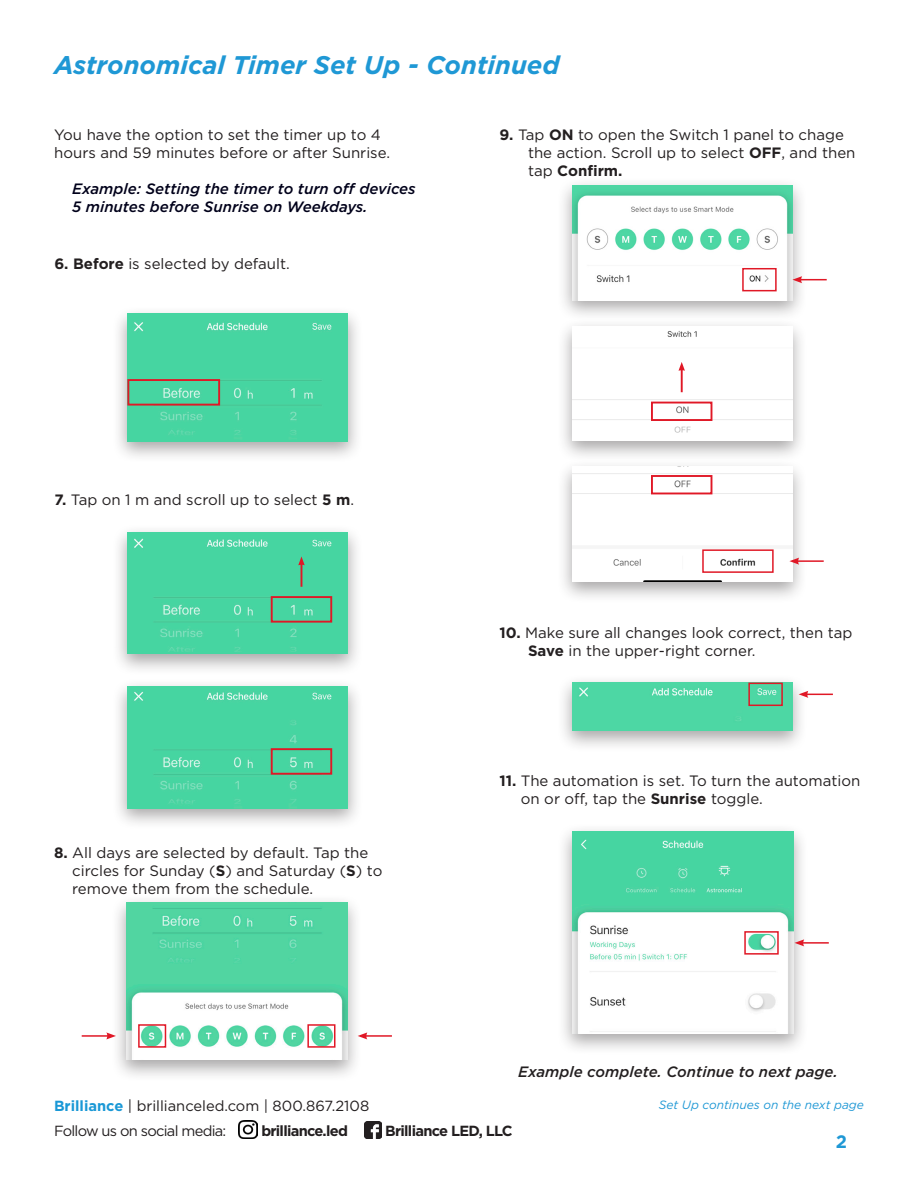
<style>
.page{position:relative;width:918px;height:1188px;background:#fff}
.page>*{position:absolute;margin:0;border:0;box-sizing:border-box;transform-origin:0 0}
.t1{font:italic 700 25.5px "Gotham";color:#1f98d5}
.t2{font:700 18px "Gotham";color:#1f98d5}
.t3{font:15px/18px "Gotham";color:#231f20}
.t4{font:italic 500 15px/18px "Gotham";color:#00011a}
.t5{font:italic 500 15px "Gotham";color:#231f20}
.t6{font:14.7px/25px "Gotham";letter-spacing:-.015em;color:#231f20}
.t7{font:700 14.7px "Gotham";letter-spacing:-.05em;color:#231f20}
.t8{font:italic 12px "Gotham";color:#1f98d5}
.s1{font-weight:700}
.s2{font-weight:700;color:#1a98d6}
</style>
<div class="page">
<img style="left:239px;top:1120px;width:18px;height:19px">
<img style="left:364px;top:1121px;width:18px;height:18px">
<div style="left:112px;top:305px;width:251px;height:159px;background:#231f20;opacity:.4"></div>
<div style="left:127px;top:314px;width:221px;height:127px;background:#46d5a1"></div>
<div style="left:112px;top:678px;width:251px;height:152px;background:#231f20;opacity:.4"></div>
<img style="left:127px;top:687px;width:221px;height:121px">
<div style="left:557px;top:674px;width:251px;height:78px;background:#231f20;opacity:.4"></div>
<div style="left:572px;top:683px;width:221px;height:48px;background:#4dd7a4"></div>
<div style="left:127px;top:379px;width:93px;height:27px;border:2px solid #e01826"></div>
<div style="left:112px;top:523px;width:251px;height:153px;background:#231f20;opacity:.4"></div>
<div style="left:127px;top:532px;width:221px;height:122px;background:#46d5a1"></div>
<div style="left:271px;top:596px;width:61px;height:27px;border:2px solid #e01826"></div>
<svg style="left:298px;top:556px;width:7px;height:31px"></svg>
<div style="left:271px;top:748px;width:61px;height:27px;border:2px solid #e01826"></div>
<div style="left:111px;top:894px;width:251px;height:188px;background:#231f20;opacity:.4"></div>
<img style="left:127px;top:903px;width:220px;height:157px">
<hr style="left:365px;top:1035px;width:27px;height:2px;background:#e01826">
<svg style="left:358px;top:1032px;width:9px;height:7px"></svg>
<div style="left:307px;top:1024px;width:29px;height:24px;border:2px solid #e01826"></div>
<hr style="left:82px;top:1035px;width:27px;height:2px;background:#e01826">
<svg style="left:106px;top:1032px;width:10px;height:7px"></svg>
<div style="left:138px;top:1024px;width:28px;height:24px;border:2px solid #e01826"></div>
<svg style="left:799px;top:691px;width:34px;height:7px"></svg>
<div style="left:748px;top:683px;width:35px;height:23px;border:2px solid #e01826"></div>
<div style="left:557px;top:177px;width:251px;height:145px;background:#231f20;opacity:.4"></div>
<img style="left:572px;top:185px;width:221px;height:115px">
<svg style="left:792px;top:276px;width:35px;height:7px"></svg>
<div style="left:742px;top:268px;width:35px;height:23px;border:2px solid #e01826"></div>
<div style="left:557px;top:318px;width:251px;height:145px;background:#231f20;opacity:.4"></div>
<img style="left:572px;top:326px;width:221px;height:115px">
<div style="left:651px;top:402px;width:61px;height:19px;border:2px solid #e01826"></div>
<hr style="left:681px;top:370px;width:2px;height:22px;background:#e01826">
<svg style="left:678px;top:362px;width:7px;height:9px"></svg>
<div style="left:557px;top:458px;width:251px;height:146px;background:#231f20;opacity:.4"></div>
<img style="left:572px;top:467px;width:221px;height:115px">
<hr style="left:797px;top:560px;width:27px;height:2px;background:#e01826">
<svg style="left:789px;top:558px;width:10px;height:7px"></svg>
<div style="left:702px;top:549px;width:72px;height:24px;border:2px solid #e01826"></div>
<div style="left:651px;top:475px;width:61px;height:19px;border:2px solid #e01826"></div>
<div style="left:557px;top:823px;width:251px;height:232px;background:#231f20;opacity:.4"></div>
<img style="left:572px;top:831px;width:221px;height:202px">
<hr style="left:802px;top:942px;width:27px;height:2px;background:#e01826">
<svg style="left:795px;top:939px;width:9px;height:7px"></svg>
<div style="left:744px;top:931px;width:35px;height:24px;border:2px solid #e01826"></div>
<p class="t1" style="left:54px;top:48px;width:507px">Astronomical Timer Set Up - Continued</p>
<p class="t3" style="left:54px;top:126px;width:338px">You have the option to set the timer up to 4 hours and 59 minutes before or after Sunrise.</p>
<p class="t4" style="left:72px;top:180px;width:345px">Example: Setting the timer to turn off devices<br>5 minutes before Sunrise on Weekdays.</p>
<p class="t3" style="left:54px;top:254px;width:237px"><span class="s1">6. Before</span> is selected by default.</p>
<p class="t3" style="left:528px;top:126px;width:329px;text-indent:-28px"><span class="s1">9.</span> Tap <span class="s1">ON</span> to open the Switch 1 panel to chage the action. Scroll up to select <span class="s1">OFF</span>, and then tap <span class="s1">Confirm.</span></p>
<p class="t3" style="left:54px;top:491px;width:301px"><span class="s1">7.</span> Tap on 1 m and scroll up to select <span class="s1">5 m</span>.</p>
<p class="t3" style="left:72px;top:843px;width:312px;text-indent:-18px"><span class="s1">8.</span> All days are selected by default. Tap the circles for Sunday (<span class="s1">S</span>) and Saturday (<span class="s1">S</span>) to remove them from the schedule.</p>
<p class="t3" style="left:528px;top:623px;width:326px;text-indent:-28px"><span class="s1">10.</span> Make sure all changes look correct, then tap<br><span class="s1">Save</span> in the upper-right corner.</p>
<p class="t3" style="left:521px;top:772px;width:341px;text-indent:-21px"><span class="s1">11.</span> The automation is set. To turn the automation on or off, tap the <span class="s1">Sunrise</span> toggle.</p>
<p class="t5" style="left:518px;top:1062px;width:321px">Example complete. Continue to next page.</p>
<p class="t6" style="left:54px;top:1093px;width:317px"><span class="s2">Brilliance</span> | brillianceled.com | 800.867.2108<br>Follow us on social media:</p>
<p class="t7" style="left:261px;top:1121px;width:88px">brilliance.led</p>
<p class="t7" style="left:385px;top:1121px;width:129px">Brilliance LED, LLC</p>
<p class="t8" style="left:659px;top:1097px;width:207px">Set Up continues on the next page</p>
<p class="t2" style="left:836px;top:1130px;width:13px">2</p>
</div>
